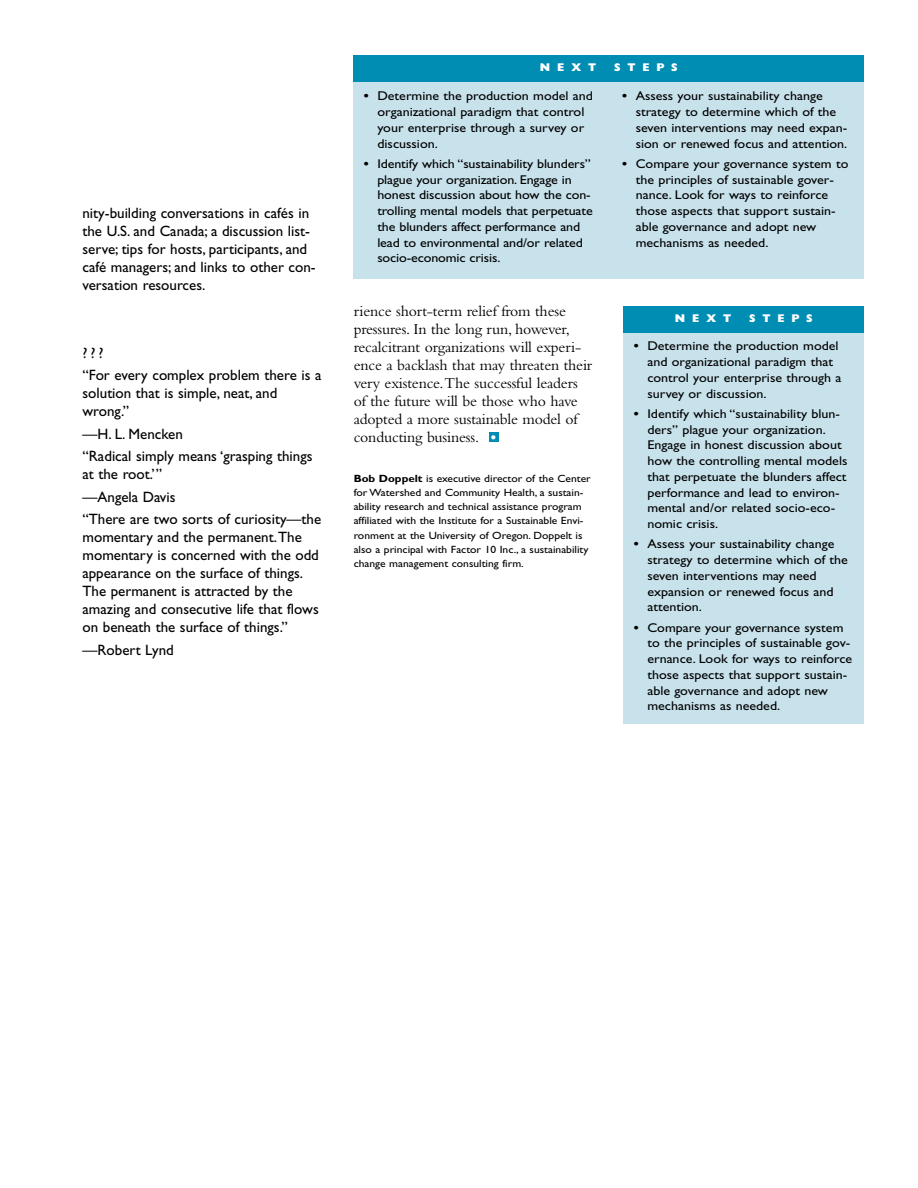
<style>
.page{position:relative;width:918px;height:1188px;background:#fff}
.page>*{position:absolute;margin:0;border:0;box-sizing:border-box;transform-origin:0 0}
.t1{font:15.75px/18px "Bembo";letter-spacing:-.01em;color:#000}
.t2{font:15px/18px "Gill Sans";color:#000}
.t3{font:700 15px "Bembo";color:#fff}
.t4{font:12.75px/15.8px "Gill Sans";color:#000;scale:1.1 1}
.t5{font:800 11.25px "Gill Sans";letter-spacing:.61em;color:#fff}
.t6{font:10.5px/14.2px "Gill Sans";color:#000;scale:1.1 1}
.s1{font-weight:700}
</style>
<div class="page">
<div style="left:489px;top:432px;width:9px;height:10px;background:#008db4"></div>
<div style="left:623px;top:325px;width:241px;height:399px;background:#c8e2ec"></div>
<div style="left:623px;top:306px;width:241px;height:27px;background:#008db4"></div>
<div style="left:353px;top:81px;width:511px;height:197px;background:#c8e2ec"></div>
<div style="left:353px;top:55px;width:511px;height:27px;background:#008db4"></div>
<p class="t2" style="left:82px;top:206px;width:235px">nity-building conversations in cafés in the U.S. and Canada; a discussion list&shy;serve; tips for hosts, participants, and café managers; and links to other con&shy;versation resources.</p>
<p class="t2" style="left:82px;top:343px;width:241px;line-height:22.5px">???<br>“For every complex problem there is a</p>
<p class="t2" style="left:82px;top:386px;width:196px">solution that is simple, neat, and wrong.”</p>
<p class="t2" style="left:82px;top:424px;width:232px;line-height:22.5px">—H. L. Mencken<br>“Radical simply means ‘grasping things</p>
<p class="t2" style="left:82px;top:464px;width:240px;line-height:22.5px">at the root.’”<br>—Angela Davis<br>“There are two sorts of curiosity—the</p>
<p class="t2" style="left:82px;top:530px;width:238px">momentary and the permanent.The momentary is concerned with the odd appearance on the surface of things.<br>The permanent is attracted by the amazing and consecutive life that flows on beneath the surface of things.”</p>
<p class="t2" style="left:82px;top:642px;width:93px">—Robert Lynd</p>
<p class="t5" style="left:540px;top:63px;width:58px">NEXT</p>
<p class="t5" style="left:614px;top:63px;width:65px">STEPS</p>
<p class="t4" style="left:377px;top:90px;width:198px;text-indent:-14px"><span class="s1">•</span> Determine the production model and organizational paradigm that control your enterprise through a survey or discussion.</p>
<p class="t4" style="left:377px;top:157px;width:197px;text-indent:-14px"><span class="s1">•</span> Identify which “sustainability blunders” plague your organization. Engage in honest discussion about how the con&shy;trolling mental models that perpetuate the blunders affect performance and lead to environmental and/or related socio-economic crisis.</p>
<p class="t1" style="left:354px;top:304px;width:240px">rience short-term relief from these pressures. In the long run, however, recalcitrant organizations will experi&shy;ence a backlash that may threaten their very existence.The successful leaders of the future will be those who have adopted a more sustainable model of conducting business.</p>
<p class="t6" style="left:354px;top:472px;width:217px"><span class="s1">Bob Doppelt</span> is executive director of the Center for Watershed and Community Health, a sustain&shy;ability research and technical assistance program affiliated with the Institute for a Sustainable Envi&shy;ronment at the University of Oregon. Doppelt is also a principal with Factor 10 Inc., a sustainability change management consulting firm.</p>
<p class="t3" style="left:491px;top:432px;width:7px">•</p>
<p class="t4" style="left:636px;top:90px;width:194px;text-indent:-14px"><span class="s1">•</span> Assess your sustainability change strategy to determine which of the seven interventions may need expan&shy;sion or renewed focus and attention.</p>
<p class="t4" style="left:636px;top:157px;width:195px;text-indent:-14px"><span class="s1">•</span> Compare your governance system to the principles of sustainable gover&shy;nance. Look for ways to reinforce those aspects that support sustain&shy;able governance and adopt new mechanisms as needed.</p>
<p class="t5" style="left:675px;top:314px;width:58px">NEXT</p>
<p class="t5" style="left:749px;top:314px;width:65px">STEPS</p>
<p class="t4" style="left:647px;top:340px;width:178px;text-indent:-14px"><span class="s1">•</span> Determine the production model and organizational paradigm that control your enterprise through a survey or discussion.</p>
<p class="t4" style="left:647px;top:407px;width:183px;text-indent:-14px"><span class="s1">•</span> Identify which “sustainability blun&shy;ders” plague your organization.<br>Engage in honest discussion about how the controlling mental models that perpetuate the blunders affect performance and lead to environ&shy;mental and/or related socio-eco&shy;nomic crisis.</p>
<p class="t4" style="left:647px;top:538px;width:184px;text-indent:-14px"><span class="s1">•</span> Assess your sustainability change strategy to determine which of the seven interventions may need expansion or renewed focus and attention.</p>
<p class="t4" style="left:647px;top:621px;width:188px;text-indent:-14px"><span class="s1">•</span> Compare your governance system to the principles of sustainable gov&shy;ernance. Look for ways to reinforce those aspects that support sustain&shy;able governance and adopt new mechanisms as needed.</p>
</div>
